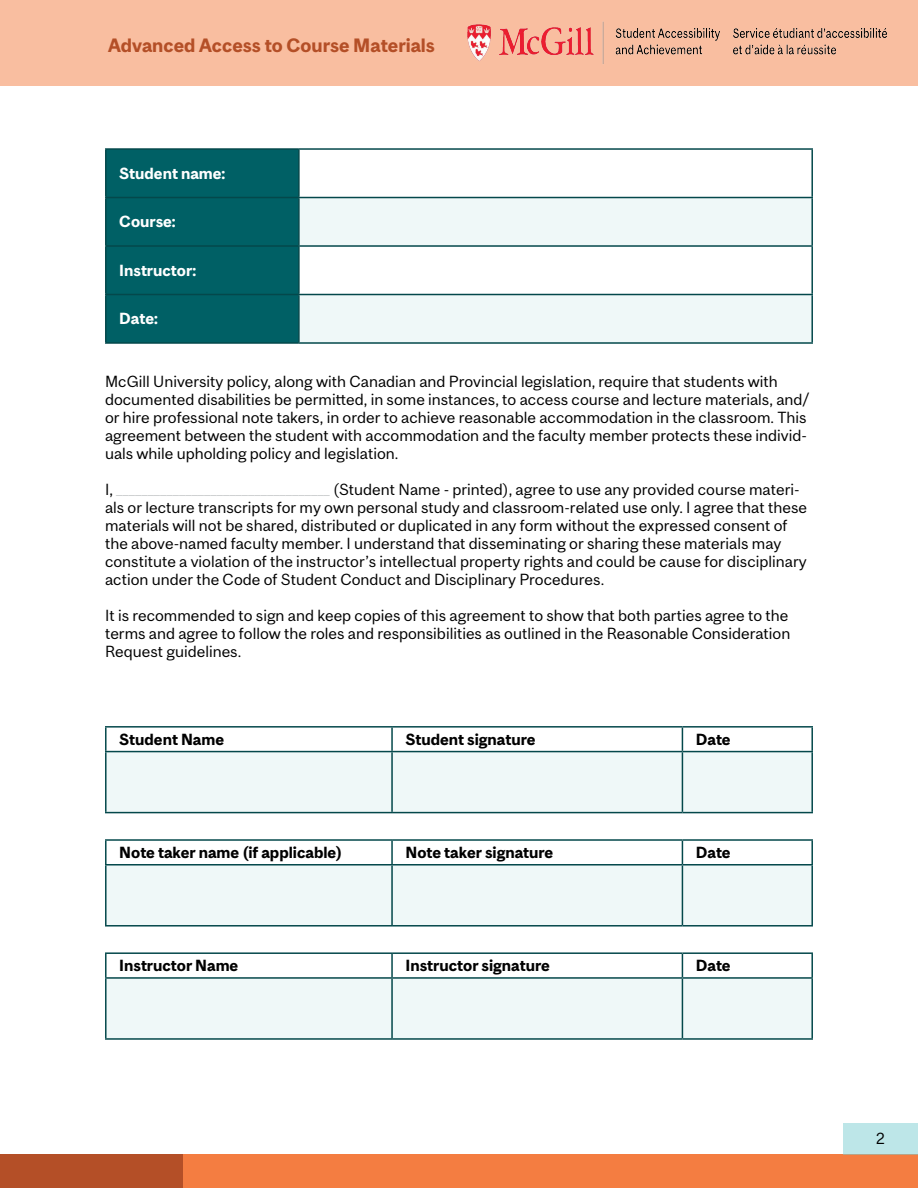
<style>
.page{position:relative;width:918px;height:1188px;background:#fff}
.page>*{position:absolute;margin:0;border:0;box-sizing:border-box;transform-origin:0 0}
.t1{font:700 18px "Mc Gill Sans";color:#b44f27}
.t2{font:15px/18px "Mc Gill Sans";color:#000}
.Heading_2{font:700 15px "Mc Gill Sans";color:#000}
.Heading_Table{font:700 15px "Mc Gill Sans";color:#fff}
.s1{color:#cfd1d2}
</style>
<div class="page">
<div style="left:0;top:0;width:918px;height:86px;background:#f9bea0"></div>
<div style="left:183px;top:1155px;width:735px;height:33px;background:#f47d41"></div>
<div style="left:0;top:1155px;width:183px;height:33px;background:#b44f27"></div>
<div style="left:843px;top:1124px;width:75px;height:31px;background:#bde6e8"></div>
<div style="left:107px;top:150px;width:191px;height:192px;background:#006065"></div>
<svg style="left:300px;top:198px;width:511px;height:144px;fill:#eff8f8"></svg>
<hr style="left:299px;top:148px;width:514px;height:2px;background:#04484b">
<hr style="left:811px;top:150px;width:2px;height:47px;background:#04484b">
<hr style="left:105px;top:197px;width:194px;height:1px;background:#04484b">
<hr style="left:299px;top:197px;width:514px;height:1px;background:#04484b">
<hr style="left:811px;top:198px;width:2px;height:47px;background:#04484b">
<hr style="left:105px;top:245px;width:194px;height:2px;background:#04484b">
<hr style="left:299px;top:245px;width:514px;height:2px;background:#04484b">
<hr style="left:811px;top:247px;width:2px;height:47px;background:#04484b">
<hr style="left:105px;top:294px;width:194px;height:1px;background:#04484b">
<hr style="left:299px;top:294px;width:514px;height:1px;background:#04484b">
<hr style="left:811px;top:295px;width:2px;height:47px;background:#04484b">
<hr style="left:299px;top:342px;width:514px;height:2px;background:#04484b">
<hr style="left:105px;top:148px;width:194px;height:2px;background:#04484b">
<hr style="left:105px;top:150px;width:2px;height:47px;background:#04484b">
<hr style="left:298px;top:150px;width:2px;height:47px;background:#04484b">
<hr style="left:105px;top:198px;width:2px;height:47px;background:#04484b">
<hr style="left:298px;top:198px;width:2px;height:47px;background:#04484b">
<hr style="left:105px;top:247px;width:2px;height:47px;background:#04484b">
<hr style="left:298px;top:247px;width:2px;height:47px;background:#04484b">
<hr style="left:105px;top:295px;width:2px;height:47px;background:#04484b">
<hr style="left:298px;top:295px;width:2px;height:47px;background:#04484b">
<hr style="left:105px;top:342px;width:194px;height:2px;background:#04484b">
<hr style="left:105px;top:751px;width:287px;height:1px;background:#04484b">
<hr style="left:682px;top:751px;width:131px;height:1px;background:#04484b">
<hr style="left:105px;top:812px;width:287px;height:1px;background:#04484b">
<hr style="left:682px;top:812px;width:131px;height:1px;background:#04484b">
<hr style="left:105px;top:728px;width:2px;height:23px;background:#04484b">
<svg style="left:106px;top:728px;width:705px;height:85px"></svg>
<hr style="left:811px;top:728px;width:2px;height:23px;background:#04484b">
<hr style="left:105px;top:752px;width:2px;height:60px;background:#04484b">
<hr style="left:682px;top:752px;width:1px;height:60px;background:#04484b">
<hr style="left:811px;top:752px;width:2px;height:60px;background:#04484b">
<hr style="left:105px;top:726px;width:287px;height:2px;background:#04484b">
<hr style="left:392px;top:726px;width:290px;height:2px;background:#04484b">
<hr style="left:682px;top:726px;width:131px;height:2px;background:#04484b">
<hr style="left:105px;top:864px;width:287px;height:2px;background:#04484b">
<hr style="left:682px;top:864px;width:131px;height:2px;background:#04484b">
<hr style="left:105px;top:925px;width:287px;height:2px;background:#04484b">
<hr style="left:392px;top:925px;width:290px;height:2px;background:#04484b">
<hr style="left:682px;top:925px;width:131px;height:2px;background:#04484b">
<hr style="left:105px;top:841px;width:2px;height:23px;background:#04484b">
<svg style="left:106px;top:841px;width:706px;height:85px"></svg>
<hr style="left:811px;top:841px;width:2px;height:23px;background:#04484b">
<hr style="left:105px;top:866px;width:2px;height:59px;background:#04484b">
<hr style="left:682px;top:866px;width:1px;height:59px;background:#04484b">
<hr style="left:811px;top:866px;width:2px;height:59px;background:#04484b">
<hr style="left:105px;top:839px;width:287px;height:2px;background:#04484b">
<hr style="left:392px;top:839px;width:290px;height:2px;background:#04484b">
<hr style="left:682px;top:839px;width:131px;height:2px;background:#04484b">
<hr style="left:105px;top:977px;width:287px;height:2px;background:#04484b">
<hr style="left:682px;top:977px;width:131px;height:2px;background:#04484b">
<hr style="left:105px;top:1038px;width:287px;height:2px;background:#04484b">
<hr style="left:392px;top:1038px;width:290px;height:2px;background:#04484b">
<hr style="left:682px;top:1038px;width:131px;height:2px;background:#04484b">
<hr style="left:105px;top:954px;width:2px;height:23px;background:#04484b">
<svg style="left:106px;top:954px;width:706px;height:85px"></svg>
<hr style="left:811px;top:954px;width:2px;height:23px;background:#04484b">
<hr style="left:105px;top:979px;width:2px;height:59px;background:#04484b">
<hr style="left:682px;top:979px;width:1px;height:59px;background:#04484b">
<hr style="left:811px;top:979px;width:2px;height:59px;background:#04484b">
<hr style="left:105px;top:952px;width:287px;height:2px;background:#04484b">
<hr style="left:392px;top:952px;width:290px;height:2px;background:#04484b">
<hr style="left:682px;top:952px;width:131px;height:2px;background:#04484b">
<img style="left:467px;top:21px;width:420px;height:43px">
<p class="t1" style="left:108px;top:34px;width:328px">Advanced Access to Course Materials</p>
<h2 class="Heading_Table" style="left:119px;top:164px;width:108px">Student name:</h2>
<h2 class="Heading_Table" style="left:119px;top:213px;width:58px">Course:</h2>
<h2 class="Heading_Table" style="left:119px;top:261px;width:78px">Instructor:</h2>
<h2 class="Heading_Table" style="left:119px;top:310px;width:40px">Date:</h2>
<p class="t2" style="left:105px;top:373px;width:706px">McGill University policy, along with Canadian and Provincial legislation, require that students with documented disabilities be permitted, in some instances, to access course and lecture materials, and/ or hire professional note takers, in order to achieve reasonable accommodation in the classroom. This agreement between the student with accommodation and the faculty member protects these individ&shy;uals while upholding policy and legislation.</p>
<p class="t2" style="left:105px;top:481px;width:703px">I, <span class="s1">__________________________________</span> (Student Name - printed), agree to use any provided course materi&shy;als or lecture transcripts for my own personal study and classroom-related use only. I agree that these materials will not be shared, distributed or duplicated in any form without the expressed consent of the above-named faculty member. I understand that disseminating or sharing these materials may constitute a violation of the instructor’s intellectual property rights and could be cause for disciplinary action under the Code of Student Conduct and Disciplinary Procedures.</p>
<p class="t2" style="left:105px;top:607px;width:687px">It is recommended to sign and keep copies of this agreement to show that both parties agree to the terms and agree to follow the roles and responsibilities as outlined in the Reasonable Consideration<br>Request guidelines.</p>
<h2 class="Heading_2" style="left:119px;top:730px;width:106px">Student Name</h2>
<h2 class="Heading_2" style="left:406px;top:730px;width:132px">Student signature</h2>
<h2 class="Heading_2" style="left:696px;top:730px;width:36px">Date</h2>
<h2 class="Heading_2" style="left:119px;top:843px;width:225px">Note taker name (if applicable)</h2>
<h2 class="Heading_2" style="left:406px;top:843px;width:149px">Note taker signature</h2>
<h2 class="Heading_2" style="left:696px;top:843px;width:36px">Date</h2>
<h2 class="Heading_2" style="left:119px;top:956px;width:121px">Instructor Name</h2>
<h2 class="Heading_2" style="left:406px;top:956px;width:146px">Instructor signature</h2>
<h2 class="Heading_2" style="left:696px;top:956px;width:36px">Date</h2>
<p class="t2" style="left:876px;top:1129px;width:10px">2</p>
</div>
